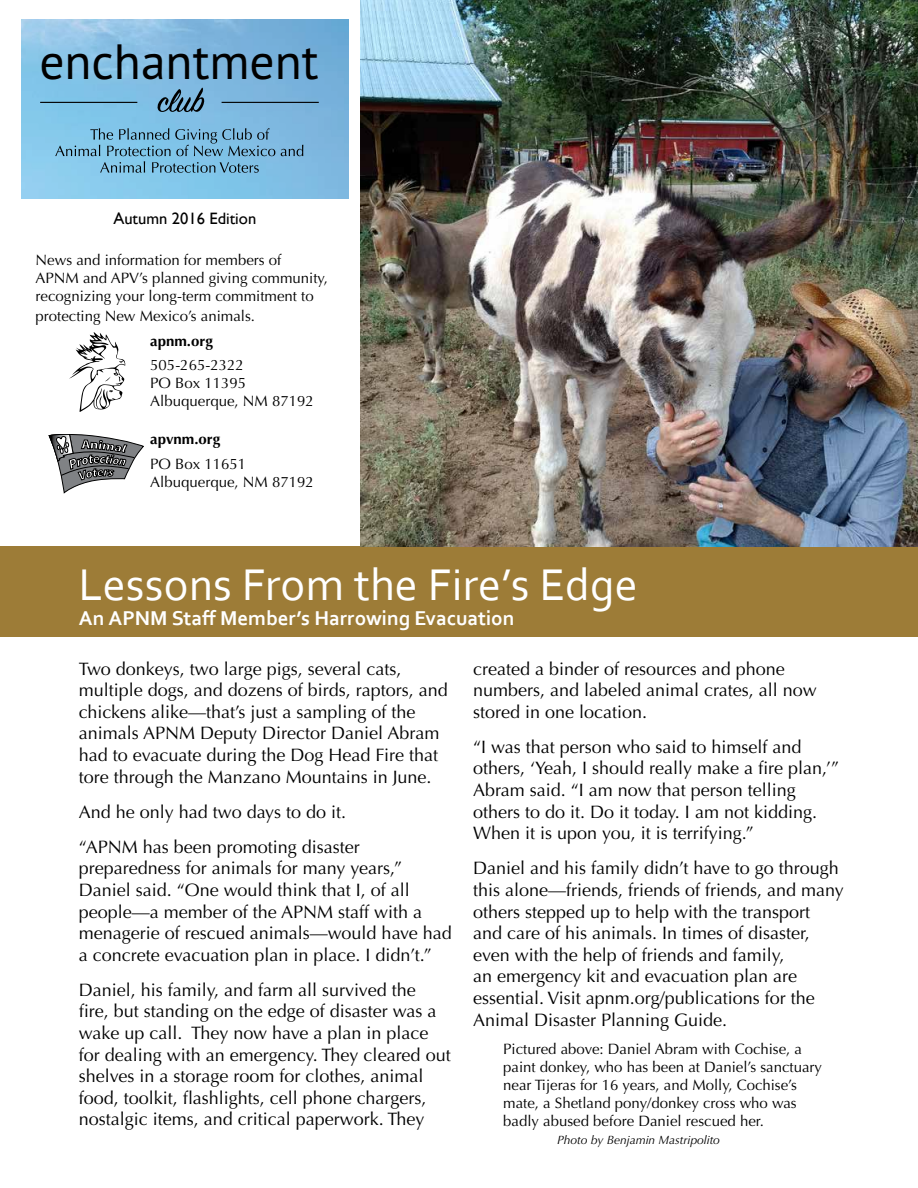
<style>
.page{position:relative;width:918px;height:1188px;background:#fff}
.page>*{position:absolute;margin:0;border:0;box-sizing:border-box;transform-origin:0 0}
.t1{font:49.5px "PT Sans";color:#000}
.t2{font:46.5px "Corbel";color:#fff}
.t3{font:700 21px "Corbel";color:#fff}
.t4{font:18px/21.6px "Optima";color:#000}
.t5{font:16.5px "Gill Sans";color:#000}
.t6{font:15px/18px "Optima";color:#000}
.t7{font:700 15px "Optima";color:#000}
.t8{font:italic 12px "Optima";color:#000}
</style>
<div class="page">
<img style="left:21px;top:20px;width:328px;height:179px">
<div style="left:0;top:546px;width:918px;height:90px;background:#9d7c37"></div>
<img style="left:361px;top:0;width:557px;height:546px">
<svg style="left:69px;top:332px;width:56px;height:80px"></svg>
<hr style="left:40px;top:102px;width:97px;height:1px;background:#000">
<hr style="left:222px;top:102px;width:97px;height:1px;background:#000">
<svg style="left:156px;top:88px;width:49px;height:24px"></svg>
<svg style="left:281px;top:145px;width:22px;height:11px"></svg>
<svg style="left:55px;top:128px;width:220px;height:45px;background:#71abcb"></svg>
<svg style="left:49px;top:434px;width:95px;height:59px"></svg>
<h1 class="t1" style="left:39px;top:30px;width:281px">enchantment</h1>
<p class="t5" style="left:113px;top:209px;width:144px">Autumn 2016 Edition</p>
<p class="t6" style="left:36px;top:251px;width:294px">News and information for members of<br>APNM and APV’s planned giving community, recognizing your long-term commitment to</p>
<p class="t6" style="left:36px;top:307px;width:221px">protecting New Mexico’s animals.</p>
<p class="t7" style="left:150px;top:332px;width:64px">apnm.org</p>
<p class="t6" style="left:150px;top:357px;width:165px">505-265-2322<br>PO Box 11395<br>Albuquerque, NM 87192</p>
<p class="t7" style="left:150px;top:430px;width:72px">apvnm.org</p>
<p class="t6" style="left:150px;top:455px;width:165px">PO Box 11651<br>Albuquerque, NM 87192</p>
<h2 class="t2" style="left:79px;top:556px;width:561px">Lessons From the Fire’s Edge</h2>
<p class="t3" style="left:79px;top:605px;width:437px">An APNM Staff Member’s Harrowing Evacuation</p>
<p class="t4" style="left:79px;top:658px;width:370px">Two donkeys, two large pigs, several cats, multiple dogs, and dozens of birds, raptors, and chickens alike—that’s just a sampling of the animals APNM Deputy Director Daniel Abram had to evacuate during the Dog Head Fire that tore through the Manzano Mountains in June.</p>
<p class="t4" style="left:79px;top:794px;width:283px;line-height:35.1px">And he only had two days to do it. “APNM has been promoting disaster</p>
<p class="t4" style="left:79px;top:858px;width:375px">preparedness for animals for many years,” Daniel said. “One would think that I, of all people—a member of the APNM staff with a menagerie of rescued animals—would have had a concrete evacuation plan in place. I didn’t.”</p>
<p class="t4" style="left:79px;top:979px;width:373px">Daniel, his family, and farm all survived the<br>fire, but standing on the edge of disaster was a wake up call. They now have a plan in place for dealing with an emergency. They cleared out shelves in a storage room for clothes, animal food, toolkit, flashlights, cell phone chargers, nostalgic items, and critical paperwork. They</p>
<p class="t4" style="left:473px;top:658px;width:345px">created a binder of resources and phone numbers, and labeled animal crates, all now stored in one location.</p>
<p class="t4" style="left:473px;top:736px;width:368px">“I was that person who said to himself and others, ‘Yeah, I should really make a fire plan,’” Abram said. “I am now that person telling others to do it. Do it today. I am not kidding.<br>When it is upon you, it is terrifying.”</p>
<p class="t4" style="left:473px;top:858px;width:372px">Daniel and his family didn’t have to go through this alone—friends, friends of friends, and many others stepped up to help with the transport<br>and care of his animals. In times of disaster, even with the help of friends and family,<br>an emergency kit and evacuation plan are essential. Visit apnm.org/publications for the Animal Disaster Planning Guide.</p>
<p class="t6" style="left:503px;top:1040px;width:320px">Pictured above: Daniel Abram with Cochise, a paint donkey, who has been at Daniel’s sanctuary near Tijeras for 16 years, and Molly, Cochise’s mate, a Shetland pony/donkey cross who was badly abused before Daniel rescued her.</p>
<p class="t8" style="left:557px;top:1133px;width:164px">Photo by Benjamin Mastripolito</p>
</div>
